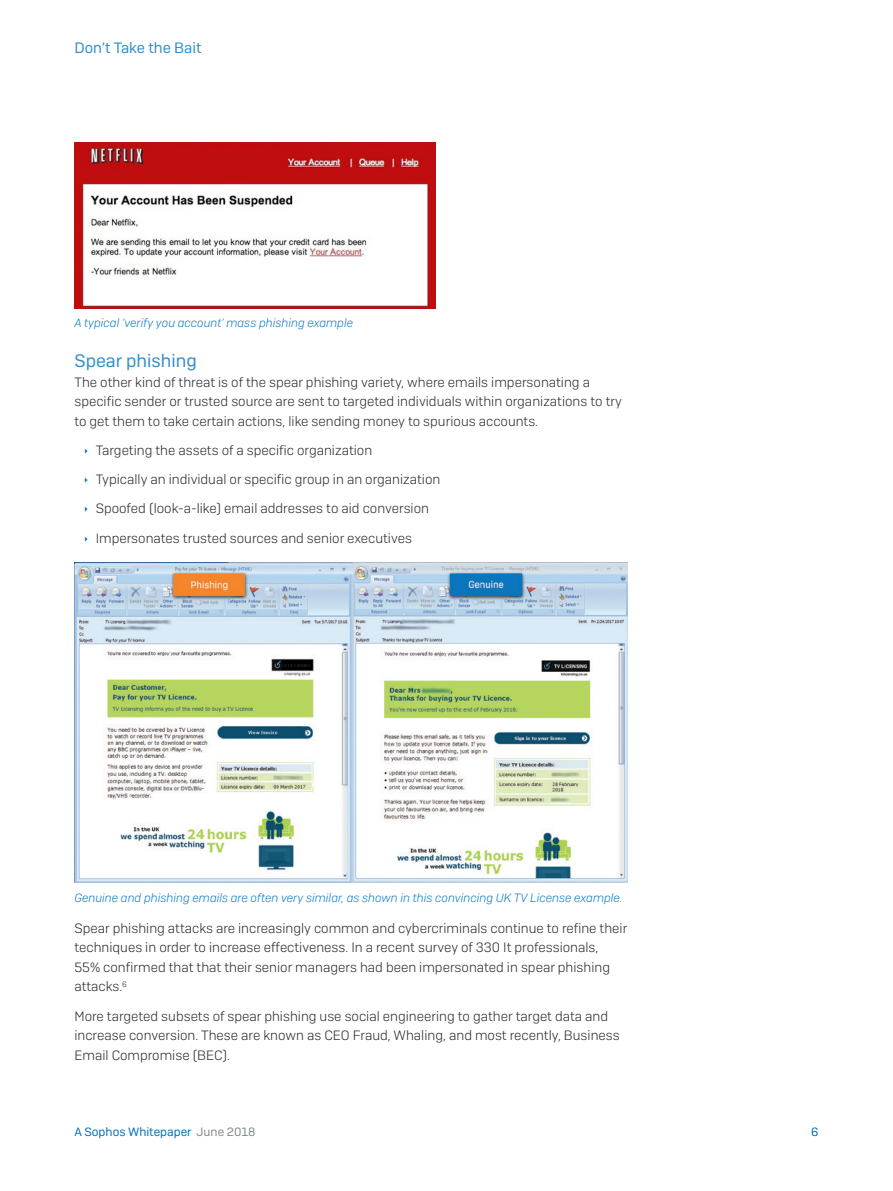
<style>
.page{position:relative;width:893px;height:1191px;background:#fff}
.page>*{position:absolute;margin:0;border:0;box-sizing:border-box;transform-origin:0 0}
.Subheading_2{font:18px "Sophos Sans";color:#308ecd}
.t1{font:15px "Sophos Sans";color:#308ecd}
.Body_Copy{font:300 13.5px/19.5px "Sophos Sans";color:#282c31}
.t2{font:italic 300 12px "Sophos Sans";color:#107cc1}
.t3{font:12px "Sophos Sans";color:#006fba}
.s1{color:#81898e}
</style>
<div class="page">
<img style="left:74px;top:143px;width:362px;height:165px">
<img style="left:74px;top:562px;width:553px;height:320px">
<p class="t1" style="left:74px;top:39px;width:129px">Don’t Take the Bait</p>
<p class="t2" style="left:74px;top:315px;width:280px">A typical 'verify you account' mass phishing example</p>
<p class="Subheading_2" style="left:74px;top:350px;width:124px">Spear phishing</p>
<p class="Body_Copy" style="left:74px;top:372px;width:549px">The other kind of threat is of the spear phishing variety, where emails impersonating a specific sender or trusted source are sent to targeted individuals within organizations to try to get them to take certain actions, like sending money to spurious accounts.</p>
<p class="Body_Copy" style="left:96px;top:440px;width:278px">Targeting the assets of a specific organization</p>
<p class="Body_Copy" style="left:96px;top:469px;width:346px">Typically an individual or specific group in an organization</p>
<p class="Body_Copy" style="left:96px;top:498px;width:335px">Spoofed (look-a-like) email addresses to aid conversion</p>
<p class="Body_Copy" style="left:96px;top:528px;width:318px">Impersonates trusted sources and senior executives</p>
<p class="t2" style="left:74px;top:890px;width:549px">Genuine and phishing emails are often very similar, as shown in this convincing UK TV License example.</p>
<p class="Body_Copy" style="left:74px;top:918px;width:554px">Spear phishing attacks are increasingly common and cybercriminals continue to refine their techniques in order to increase effectiveness. In a recent survey of 330 It professionals, 55% confirmed that that their senior managers had been impersonated in spear phishing attacks.<sup>6</sup></p>
<p class="Body_Copy" style="left:74px;top:1005px;width:547px">More targeted subsets of spear phishing use social engineering to gather target data and increase conversion. These are known as CEO Fraud, Whaling, and most recently, Business<br>Email Compromise (BEC).</p>
<p class="t3" style="left:74px;top:1124px;width:183px">A Sophos Whitepaper <span class="s1">June 2018</span></p>
<p class="t3" style="left:811px;top:1124px;width:9px">6</p>
</div>
